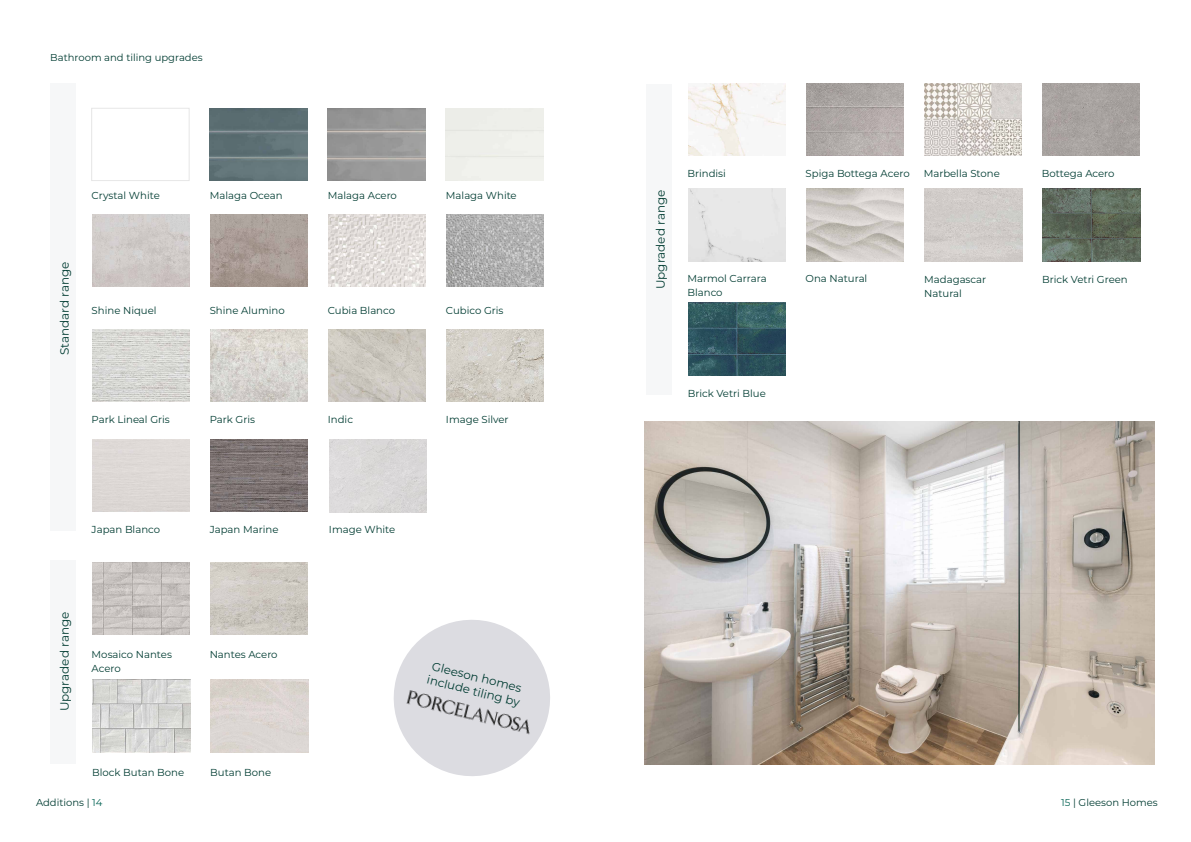
<style>
.page{position:relative;width:1191px;height:842px;background:#fff}
.page>*{position:absolute;margin:0;border:0;box-sizing:border-box;transform-origin:0 0}
.t1{font:12px "Montserrat";color:#013c32}
.t2{font:11.8px/14.2px "Montserrat";color:#013c32}
.t3{font:10.1px/13.8px "Montserrat";color:#013c32}
.t4{font:10px "Montserrat";color:#013c32}
.s1{color:#066455}
</style>
<div class="page">
<div style="left:50px;top:83px;width:26px;height:447px;background:#f6f7f8"></div>
<img style="left:210px;top:108px;width:97px;height:73px">
<img style="left:210px;top:214px;width:98px;height:73px">
<img style="left:328px;top:214px;width:98px;height:73px">
<img style="left:446px;top:214px;width:98px;height:73px">
<img style="left:92px;top:214px;width:97px;height:73px">
<img style="left:210px;top:329px;width:98px;height:73px">
<img style="left:328px;top:329px;width:98px;height:73px">
<img style="left:446px;top:329px;width:98px;height:73px">
<img style="left:92px;top:329px;width:98px;height:73px">
<img style="left:210px;top:439px;width:98px;height:73px">
<div style="left:646px;top:84px;width:25px;height:311px;background:#f6f7f8"></div>
<img style="left:210px;top:562px;width:98px;height:73px">
<img style="left:93px;top:680px;width:97px;height:72px">
<img style="left:211px;top:680px;width:97px;height:72px">
<img style="left:92px;top:562px;width:98px;height:73px">
<img style="left:806px;top:83px;width:97px;height:73px">
<img style="left:924px;top:83px;width:97px;height:72px">
<img style="left:1042px;top:83px;width:97px;height:72px">
<img style="left:688px;top:83px;width:97px;height:73px">
<img style="left:806px;top:189px;width:97px;height:72px">
<div style="left:688px;top:189px;width:97px;height:72px;background:#e7e7e7"></div>
<img style="left:924px;top:189px;width:98px;height:72px">
<img style="left:1042px;top:189px;width:98px;height:72px">
<img style="left:688px;top:303px;width:97px;height:72px">
<div style="left:50px;top:560px;width:26px;height:203px;background:#f6f7f8"></div>
<img style="left:644px;top:422px;width:511px;height:343px">
<div style="left:329px;top:440px;width:98px;height:72px;background:#dad9d8"></div>
<svg style="left:393px;top:620px;width:157px;height:156px"></svg>
<img style="left:403px;top:680px;width:139px;height:64px">
<p class="t4" style="left:50px;top:50px;width:154px">Bathroom and tiling upgrades</p>
<p class="t3" style="left:92px;top:188px;width:70px">Crystal White</p>
<p class="t3" style="left:210px;top:188px;width:74px">Malaga Ocean</p>
<p class="t3" style="left:328px;top:188px;width:71px">Malaga Acero</p>
<p class="t3" style="left:446px;top:188px;width:72px">Malaga White</p>
<p class="t1" style="left:56px;top:355px;width:96px;rotate:-90deg">Standard range</p>
<p class="t3" style="left:92px;top:303px;width:66px">Shine Niquel</p>
<p class="t3" style="left:210px;top:303px;width:76px">Shine Alumino</p>
<p class="t3" style="left:328px;top:303px;width:69px">Cubia Blanco</p>
<p class="t3" style="left:446px;top:303px;width:59px">Cubico Gris</p>
<p class="t3" style="left:92px;top:413px;width:80px">Park Lineal Gris</p>
<p class="t3" style="left:210px;top:413px;width:47px">Park Gris</p>
<p class="t3" style="left:328px;top:413px;width:27px">Indic</p>
<p class="t3" style="left:446px;top:413px;width:64px">Image Silver</p>
<p class="t3" style="left:92px;top:522px;width:70px">Japan Blanco</p>
<p class="t3" style="left:210px;top:522px;width:70px">Japan Marine</p>
<p class="t1" style="left:56px;top:711px;width:101px;rotate:-90deg">Upgraded range</p>
<p class="t3" style="left:92px;top:647px;width:82px">Mosaico Nantes<br>Acero</p>
<p class="t3" style="left:210px;top:647px;width:69px">Nantes Acero</p>
<p class="t3" style="left:92px;top:765px;width:94px">Block Butan Bone</p>
<p class="t3" style="left:210px;top:765px;width:62px">Butan Bone</p>
<p class="t3" style="left:329px;top:522px;width:68px">Image White</p>
<p class="t2" style="left:432px;top:658px;width:97px;rotate:14deg">Gleeson homes include tiling by</p>
<p class="t1" style="left:652px;top:289px;width:101px;rotate:-90deg">Upgraded range</p>
<p class="t3" style="left:687px;top:166px;width:40px">Brindisi</p>
<p class="t3" style="left:805px;top:166px;width:106px">Spiga Bottega Acero</p>
<p class="t3" style="left:923px;top:166px;width:78px">Marbella Stone</p>
<p class="t3" style="left:1041px;top:166px;width:74px">Bottega Acero</p>
<p class="t3" style="left:687px;top:271px;width:81px">Marmol Carrara<br>Blanco</p>
<p class="t3" style="left:805px;top:271px;width:63px">Ona Natural</p>
<p class="t3" style="left:924px;top:272px;width:64px">Madagascar<br>Natural</p>
<p class="t3" style="left:1042px;top:272px;width:87px">Brick Vetri Green</p>
<p class="t3" style="left:688px;top:386px;width:80px">Brick Vetri Blue</p>
<p class="t4" style="left:36px;top:795px;width:68px">Additions | <span class="s1">14</span></p>
<p class="t4" style="left:1061px;top:795px;width:98px"><span class="s1">15</span> | Gleeson Homes</p>
</div>
